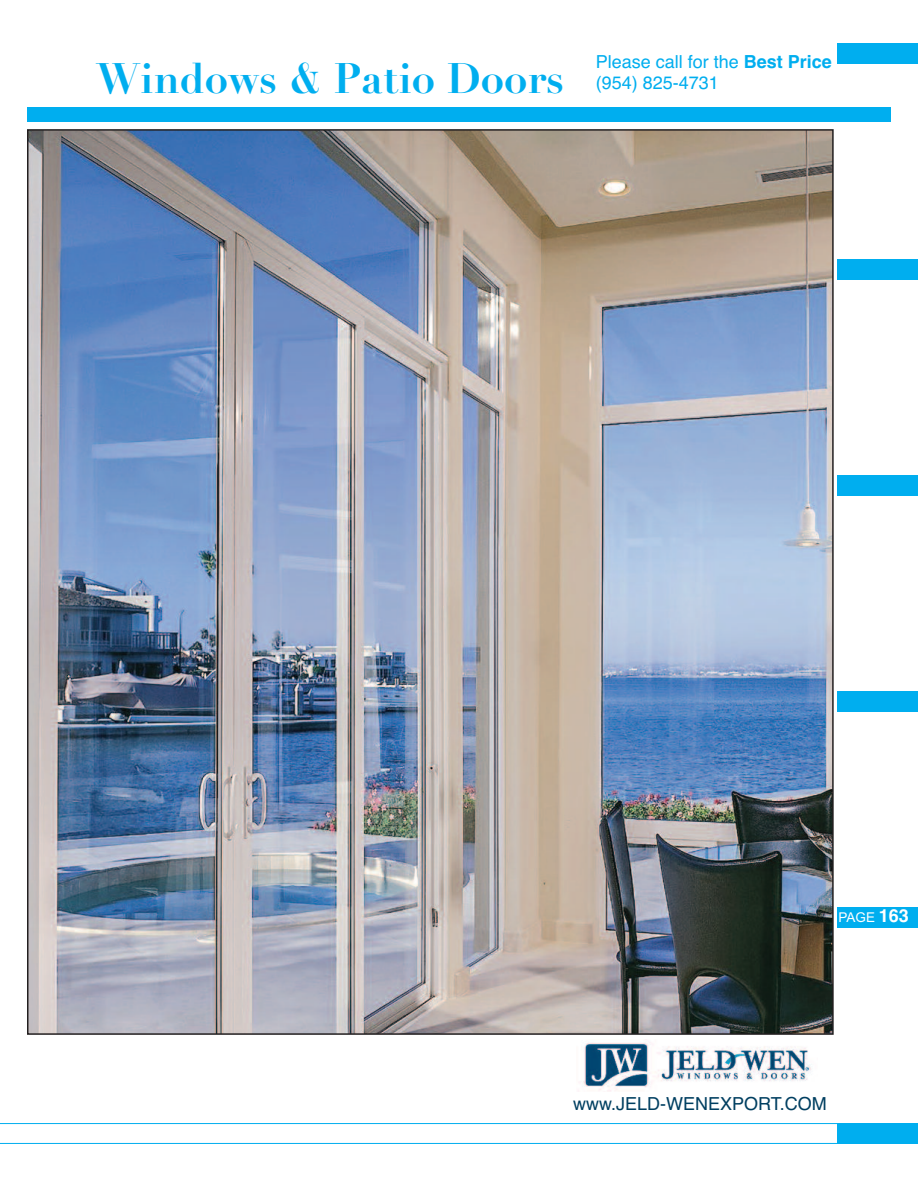
<style>
.page{position:relative;width:918px;height:1188px;background:#fff}
.page>*{position:absolute;margin:0;border:0;box-sizing:border-box;transform-origin:0 0}
.t1{font:700 42px "Didot";color:#00aeef}
.t2{font:18px/21.6px "Helvetica";color:#00aeef}
.t3{font:18px "Helvetica";color:#003f61}
.t4{font:13.5px "Arial";color:#fff}
.s1{font-weight:700}
.s2{font-family:"Helvetica";font-weight:700;font-size:18px}
</style>
<div class="page">
<hr style="left:0;top:1123px;width:918px;height:1px;background:#00aeef">
<hr style="left:0;top:1143px;width:918px;height:1px;background:#00aeef">
<div style="left:837px;top:43px;width:81px;height:21px;background:#00aeef"></div>
<div style="left:837px;top:259px;width:81px;height:21px;background:#00aeef"></div>
<div style="left:837px;top:475px;width:81px;height:21px;background:#00aeef"></div>
<div style="left:837px;top:691px;width:81px;height:21px;background:#00aeef"></div>
<div style="left:837px;top:907px;width:81px;height:21px;background:#00aeef"></div>
<div style="left:27px;top:107px;width:864px;height:14px;background:#00aeef"></div>
<div style="left:837px;top:1123px;width:81px;height:21px;background:#00aeef"></div>
<img style="left:30px;top:132px;width:801px;height:900px">
<img style="left:578px;top:1042px;width:233px;height:50px">
<h1 class="t1" style="left:97px;top:52px;width:469px">Windows &amp; Patio Doors</h1>
<p class="t2" style="left:596px;top:50px;width:238px">Please call for the <span class="s1">Best Price </span>(954) 825-4731</p>
<p class="t4" style="left:838px;top:910px;width:72px">PAGE <span class="s2">163</span></p>
<p class="t3" style="left:573px;top:1093px;width:255px">www.JELD-WENEXPORT.COM</p>
</div>
